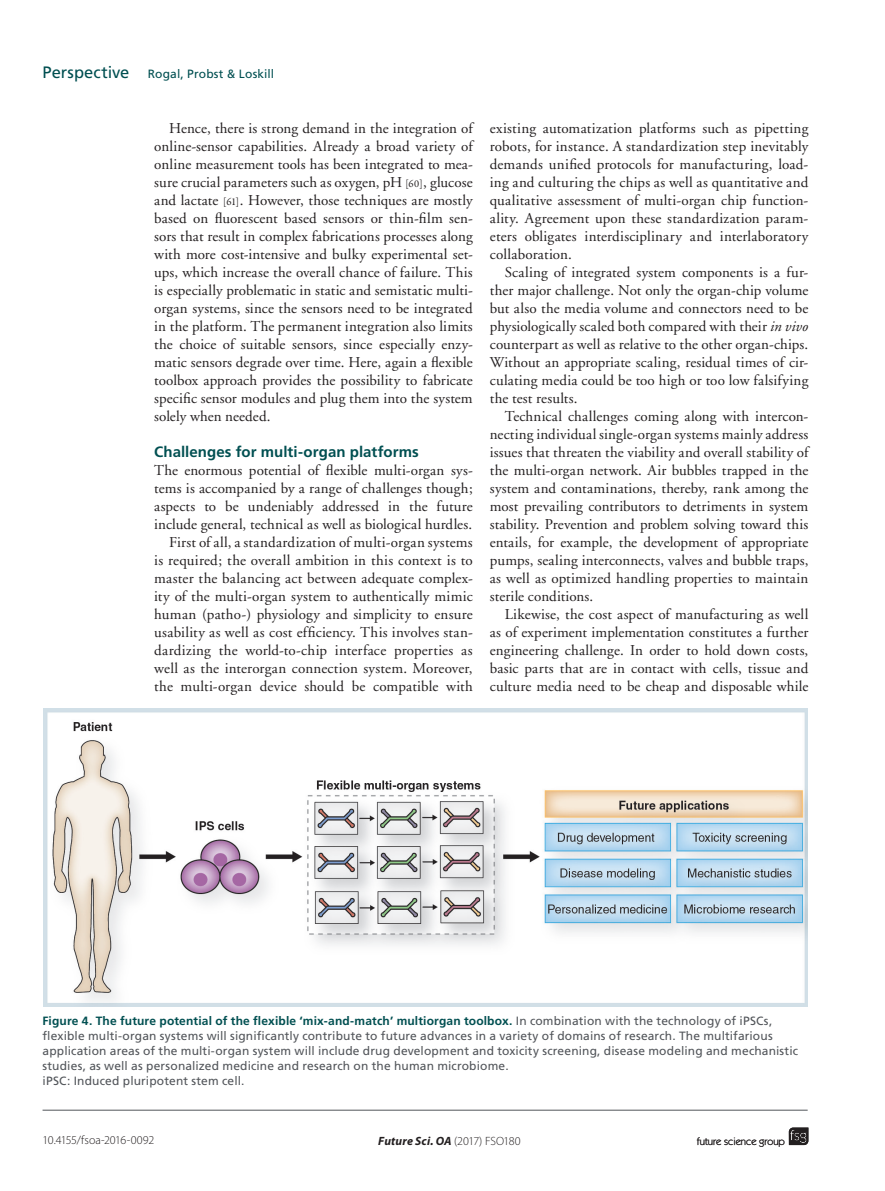
<style>
.page{position:relative;width:885px;height:1191px;background:#fff}
.page>*{position:absolute;margin:0;border:0;box-sizing:border-box;transform-origin:0 0}
.t1{font:15px/18px "Adobe Garamond";letter-spacing:.01em;color:#231f20;text-align:justify}
.t2{font:700 15px "Frutiger";letter-spacing:.005em;color:#004f51}
.t3{font:12px/15px "Frutiger";letter-spacing:.01em;color:#52555a}
.t4{font:12px "Frutiger";letter-spacing:.01em;color:#004f51}
.t5{font:italic 700 12px "Myriad Pro";letter-spacing:.01em;color:#231f20}
.t6{font:300 12px "Myriad Pro";letter-spacing:-.025em;color:#231f20}
.t7{font:10.5px "Itc Kabel";color:#231f20}
.s1{font-size:16.5px}
.s2{font-family:"Garamond Premr Pro";font-size:10.5px}
.s3{font-style:italic}
.s4{font-weight:700;color:#004f51}
.s5{font-weight:300;font-style:normal}
</style>
<div class="page">
<svg style="left:788px;top:1127px;width:20px;height:18px"></svg>
<hr style="left:43px;top:1109px;width:764px;height:1px;background:#52555a">
<img style="left:44px;top:708px;width:763px;height:298px">
<p class="t4" style="left:43px;top:67px;width:233px"><span class="s1">Perspective</span> Rogal, Probst &amp; Loskill</p>
<p class="t1" style="left:154px;top:119px;width:320px;text-indent:15px">Hence, there is strong demand in the integration of online-sensor capabilities. Already a broad variety of online measurement tools has been integrated to mea&shy;sure crucial parameters such as oxygen, pH <span class="s2">[60]</span>, glucose and lactate <span class="s2">[61]</span>. However, those techniques are mostly based on fluorescent based sensors or thin-film sen&shy;sors that result in complex fabrications processes along with more cost-intensive and bulky experimental set&shy;ups, which increase the overall chance of failure. This is especially problematic in static and semistatic multi&shy;organ systems, since the sensors need to be integrated in the platform. The permanent integration also limits the choice of suitable sensors, since especially enzy&shy;matic sensors degrade over time. Here, again a flexible toolbox approach provides the possibility to fabricate specific sensor modules and plug them into the system solely when needed.</p>
<p class="t2" style="left:154px;top:442px;width:266px">Challenges for multi-organ platforms</p>
<p class="t1" style="left:154px;top:461px;width:320px;text-align:right">The enormous potential of flexible multi-organ sys&shy;tems is accompanied by a range of challenges though; aspects to be undeniably addressed in the future include general, technical as well as biological hurdles.<br>First of all, a standardization of multi-organ systems<br>is required; the overall ambition in this context is to master the balancing act between adequate complex&shy;ity of the multi-organ system to authentically mimic human (patho-) physiology and simplicity to ensure usability as well as cost efficiency. This involves stan&shy;dardizing the world-to-chip interface properties as well as the interorgan connection system. Moreover, the multi-organ device should be compatible with</p>
<p class="t1" style="left:490px;top:119px;width:320px">existing automatization platforms such as pipetting robots, for instance. A standardization step inevitably demands unified protocols for manufacturing, load&shy;ing and culturing the chips as well as quantitative and qualitative assessment of multi-organ chip function&shy;ality. Agreement upon these standardization param&shy;eters obligates interdisciplinary and interlaboratory collaboration.</p>
<p class="t1" style="left:490px;top:263px;width:320px;text-indent:15px">Scaling of integrated system components is a fur&shy;ther major challenge. Not only the organ-chip volume but also the media volume and connectors need to be physiologically scaled both compared with their <span class="s3">in vivo </span>counterpart as well as relative to the other organ-chips.<br>Without an appropriate scaling, residual times of cir&shy;culating media could be too high or too low falsifying the test results.</p>
<p class="t1" style="left:490px;top:407px;width:320px;text-indent:15px">Technical challenges coming along with intercon&shy;necting individual single-organ systems mainly address issues that threaten the viability and overall stability of the multi-organ network. Air bubbles trapped in the system and contaminations, thereby, rank among the most prevailing contributors to detriments in system stability. Prevention and problem solving toward this entails, for example, the development of appropriate pumps, sealing interconnects, valves and bubble traps, as well as optimized handling properties to maintain sterile conditions.</p>
<p class="t1" style="left:490px;top:605px;width:320px;text-indent:15px">Likewise, the cost aspect of manufacturing as well as of experiment implementation constitutes a further engineering challenge. In order to hold down costs, basic parts that are in contact with cells, tissue and culture media need to be cheap and disposable while</p>
<p class="t3" style="left:43px;top:1012px;width:757px"><span class="s4">Figure 4. The future potential of the flexible ‘mix-and-match’ multiorgan toolbox.</span> In combination with the technology of iPSCs, flexible multi-organ systems will significantly contribute to future advances in a variety of domains of research. The multifarious application areas of the multi-organ system will include drug development and toxicity screening, disease modeling and mechanistic studies, as well as personalized medicine and research on the human microbiome.<br>iPSC: Induced pluripotent stem cell.</p>
<p class="t6" style="left:43px;top:1133px;width:113px">10.4155/fsoa-2016-0092</p>
<p class="t5" style="left:378px;top:1132px;width:144px">Future Sci. OA <span class="s5">(2017) FSO180</span></p>
<p class="t7" style="left:696px;top:1135px;width:90px">future science group</p>
</div>
